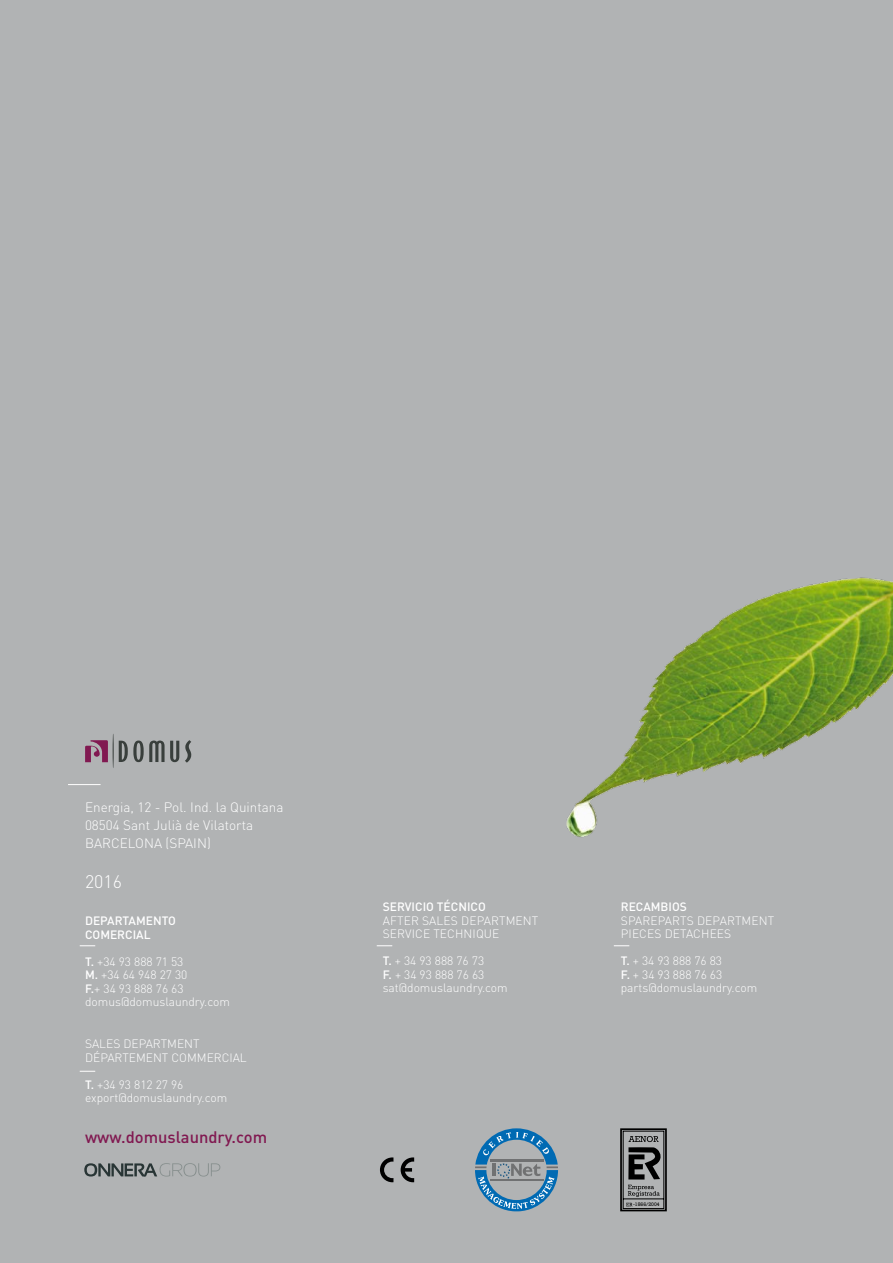
<style>
.page{position:relative;width:893px;height:1263px;background:#b1b3b4}
.page>*{position:absolute;margin:0;border:0;box-sizing:border-box;transform-origin:0 0}
.t1{font:300 18px "DIN Pro";color:#fff}
.t2{font:500 16.5px "DIN Pro";color:#811951}
.t3{font:300 13.5px/18px "DIN Pro";color:#fff}
.t4{font:300 12px/13.5px "DIN Pro";color:#fff}
.t5{font:500 12px/13.5px "DIN Pro";color:#fff}
.t6{font:5.25px "Rockwell Std";color:#000}
.s1{font-weight:500}
</style>
<div class="page">
<img style="left:566px;top:577px;width:327px;height:260px">
<hr style="left:68px;top:784px;width:33px;height:1px;background:#fff">
<svg style="left:80px;top:945px;width:15px;height:1px"></svg>
<svg style="left:80px;top:1071px;width:15px;height:1px"></svg>
<svg style="left:377px;top:945px;width:15px;height:1px"></svg>
<svg style="left:614px;top:945px;width:15px;height:1px"></svg>
<svg style="left:119px;top:740px;width:60px;height:22px"></svg>
<svg style="left:185px;top:740px;width:6px;height:23px"></svg>
<svg style="left:85px;top:740px;width:23px;height:22px"></svg>
<hr style="left:113px;top:733px;width:1px;height:35px;background:#393f3c;border-radius:50%">
<svg style="left:84px;top:1163px;width:136px;height:13px"></svg>
<svg style="left:380px;top:1157px;width:34px;height:25px"></svg>
<svg style="left:475px;top:1128px;width:83px;height:83px"></svg>
<div style="left:620px;top:1128px;width:47px;height:83px;border:2px solid #000"></div>
<svg style="left:623px;top:1131px;width:41px;height:78px"></svg>
<p class="t3" style="left:85px;top:798px;width:200px">Energia, 12 - Pol. Ind. la Quintana<br>08504 Sant Julià de Vilatorta<br>BARCELONA (SPAIN)</p>
<h1 class="t1" style="left:85px;top:869px;width:39px">2016</h1>
<p class="t5" style="left:85px;top:914px;width:92px">DEPARTAMENTO<br>COMERCIAL</p>
<p class="t4" style="left:85px;top:954px;width:146px"><span class="s1">T.</span> +34 93 888 71 53<br><span class="s1">M.</span> +34 64 948 27 30<br><span class="s1">F.</span>+ 34 93 888 76 63 domus@domuslaundry.com</p>
<p class="t4" style="left:85px;top:1036px;width:163px">SALES DEPARTMENT<br>DÉPARTEMENT COMMERCIAL</p>
<p class="t4" style="left:85px;top:1077px;width:144px"><span class="s1">T.</span> +34 93 812 27 96 export@domuslaundry.com</p>
<h2 class="t2" style="left:85px;top:1125px;width:184px">www.domuslaundry.com</h2>
<p class="t5" style="left:383px;top:900px;width:105px">SERVICIO TÉCNICO</p>
<p class="t4" style="left:383px;top:913px;width:157px">AFTER SALES DEPARTMENT<br>SERVICE TECHNIQUE</p>
<p class="t4" style="left:383px;top:954px;width:127px"><span class="s1">T.</span> + 34 93 888 76 73<br><span class="s1">F.</span> + 34 93 888 76 63 sat@domuslaundry.com</p>
<p class="t5" style="left:621px;top:900px;width:68px">RECAMBIOS</p>
<p class="t4" style="left:621px;top:913px;width:155px">SPAREPARTS DEPARTMENT<br>PIECES DETACHEES</p>
<p class="t4" style="left:621px;top:954px;width:138px"><span class="s1">T.</span> + 34 93 888 76 83<br><span class="s1">F.</span> + 34 93 888 76 63 parts@domuslaundry.com</p>
<p class="t6" style="left:633px;top:1201px;width:28px">-1866/2004</p>
</div>
